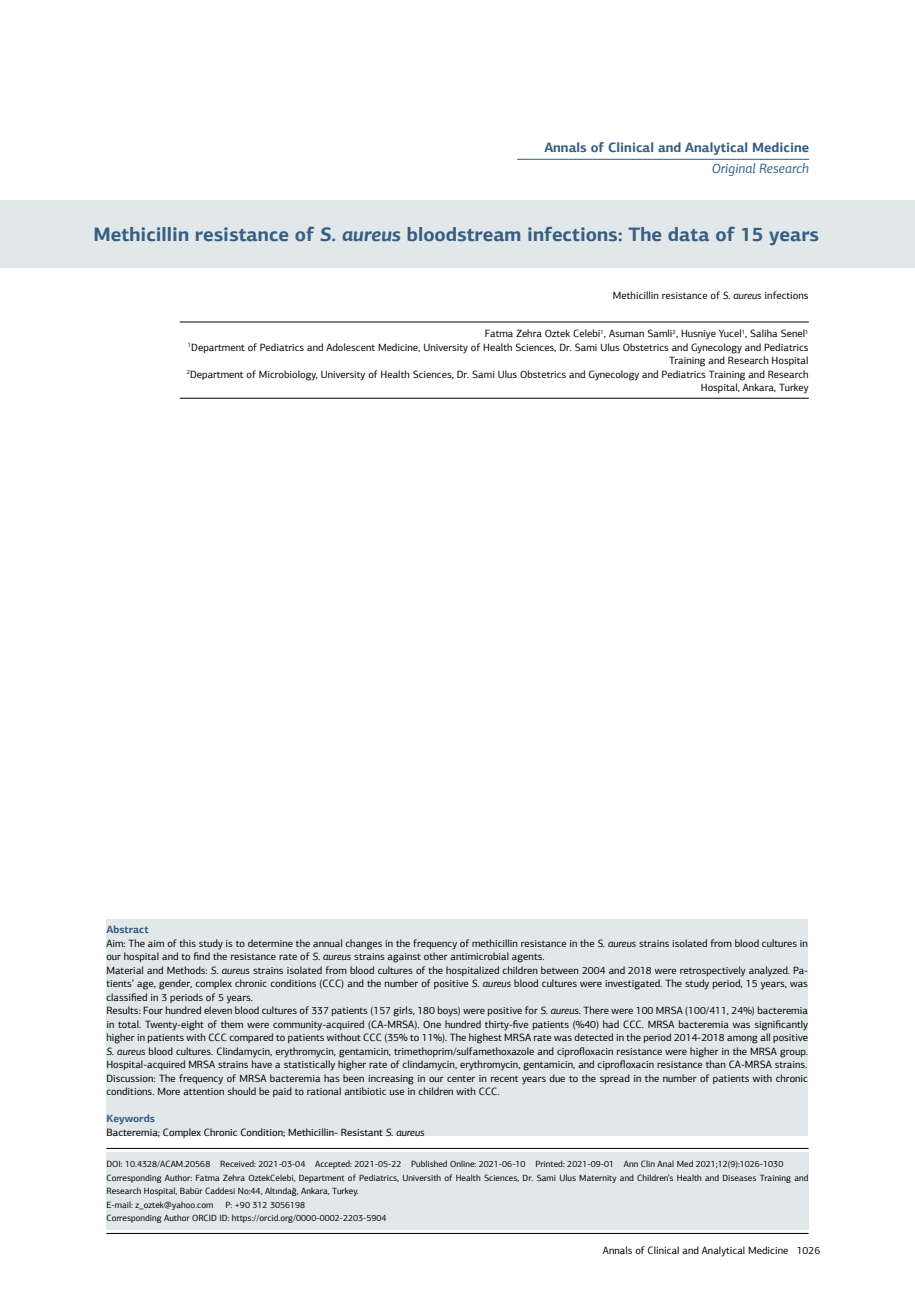
<style>
.page{position:relative;width:915px;height:1306px;background:#fff}
.page>*{position:absolute;margin:0;border:0;box-sizing:border-box;transform-origin:0 0}
.t1{font:700 19.5px "PF Agora Sans Pro";color:#355e81}
.t2{font:700 13.5px "PF Agora Sans Pro";color:#355e81}
.t3{font:italic 13.5px "PF Agora Sans Pro";color:#355e81}
.t4{font:10.5px/13.5px "PF Agora Sans Pro";color:#000}
.t5{font:9px/13.5px "PF Agora Sans Pro";color:#000}
.s1{font-style:italic}
.s2{font-weight:700;color:#355e81}
</style>
<div class="page">
<hr style="left:106px;top:1233px;width:702px;height:1px;background:#000">
<div style="left:0;top:200px;width:914px;height:68px;background:#e2e7ea"></div>
<hr style="left:106px;top:1148px;width:702px;height:1px;background:#000">
<hr style="left:180px;top:322px;width:628px;height:1px;background:#000">
<hr style="left:180px;top:398px;width:628px;height:1px;background:#000">
<hr style="left:517px;top:159px;width:291px;height:1px;background:#355e81">
<div style="left:106px;top:1151px;width:702px;height:78px;background:#e2e7ea"></div>
<div style="left:106px;top:918px;width:701px;height:217px;background:#e2e7ea"></div>
<p class="t2" style="left:544px;top:139px;width:266px">Annals of Clinical and Analytical Medicine</p>
<p class="t3" style="left:711px;top:160px;width:99px">Original Research</p>
<h1 class="t1" style="left:93px;top:222px;width:726px">Methicillin resistance of <span class="s1">S. aureus</span> bloodstream infections: The data of 15 years</h1>
<p class="t4" style="left:612px;top:288px;width:197px">Methicillin resistance of <span class="s1">S. aureus</span> infections</p>
<p class="t4" style="left:187px;top:327px;width:623px;text-align:right">Fatma Zehra Oztek Celebi<sup>1</sup>, Asuman Samli<sup>2</sup>, Husniye Yucel<sup>1</sup>, Saliha Senel<sup>1<br>1</sup>Department of Pediatrics and Adolescent Medicine, University of Health Sciences, Dr. Sami Ulus Obstetrics and Gynecology and Pediatrics Training and Research Hospital<br><sup>2</sup>Department of Microbiology, University of Health Sciences, Dr. Sami Ulus Obstetrics and Gynecology and Pediatrics Training and Research Hospital, Ankara, Turkey</p>
<p class="t4" style="left:106px;top:922px;width:703px"><span class="s2">Abstract<br></span>Aim: The aim of this study is to determine the annual changes in the frequency of methicillin resistance in the <span class="s1">S. aureus</span> strains isolated from blood cultures in our hospital and to find the resistance rate of <span class="s1">S. aureus</span> strains against other antimicrobial agents.<br>Material and Methods: <span class="s1">S. aureus</span> strains isolated from blood cultures of the hospitalized children between 2004 and 2018 were retrospectively analyzed. Pa&shy;tients’ age, gender, complex chronic conditions (CCC) and the number of positive <span class="s1">S. aureus</span> blood cultures were investigated. The study period, 15 years, was classified in 3 periods of 5 years.<br>Results: Four hundred eleven blood cultures of 337 patients (157 girls, 180 boys) were positive for <span class="s1">S. aureus</span>. There were 100 MRSA (100/411, 24%) bacteremia in total. Twenty-eight of them were community-acquired (CA-MRSA). One hundred thirty-five patients (%40) had CCC. MRSA bacteremia was significantly higher in patients with CCC compared to patients without CCC (35% to 11%). The highest MRSA rate was detected in the period 2014-2018 among all positive <span class="s1">S. aureus</span> blood cultures. Clindamycin, erythromycin, gentamicin, trimethoprim/sulfamethoxazole and ciprofloxacin resistance were higher in the MRSA group.<br>Hospital-acquired MRSA strains have a statistically higher rate of clindamycin, erythromycin, gentamicin, and ciprofloxacin resistance than CA-MRSA strains.<br>Discussion: The frequency of MRSA bacteremia has been increasing in our center in recent years due to the spread in the number of patients with chronic conditions. More attention should be paid to rational antibiotic use in children with CCC.</p>
<p class="t4" style="left:106px;top:1111px;width:320px"><span class="s2">Keywords<br></span>Bacteremia; Complex Chronic Condition; Methicillin- Resistant <span class="s1">S. aureus</span></p>
<p class="t5" style="left:106px;top:1157px;width:703px">DOI: 10.4328/ACAM.20568 Received: 2021-03-04 Accepted: 2021-05-22 Published Online: 2021-06-10 Printed: 2021-09-01 Ann Clin Anal Med 2021;12(9):1026-1030<br>Corresponding Author: Fatma Zehra OztekCelebi, Department of Pediatrics, Universith of Health Sciences, Dr. Sami Ulus Maternity and Children’s Health and Diseases Training and Research Hospital, Babür Caddesi No:44, Altındağ, Ankara, Turkey.<br>E-mail: z_oztek@yahoo.com</p>
<p class="t5" style="left:106px;top:1197px;width:281px;text-indent:119px">P: +90 312 3056198<br>Corresponding Author ORCID ID: https://orcid.org/0000-0002-2203-5904</p>
<p class="t4" style="left:602px;top:1243px;width:219px">Annals of Clinical and Analytical Medicine 1026</p>
</div>
